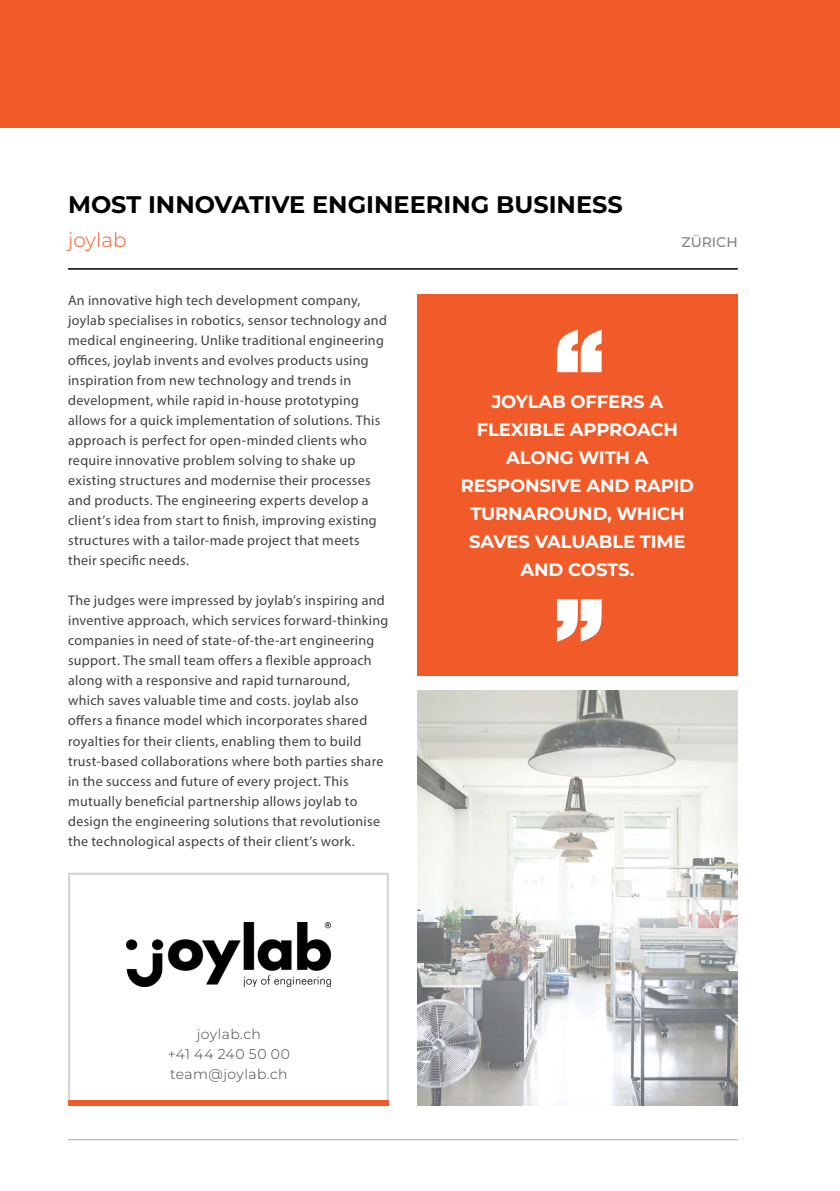
<style>
.page{position:relative;width:840px;height:1191px;background:#fff}
.page>*{position:absolute;margin:0;border:0;box-sizing:border-box;transform-origin:0 0}
.t1{font:700 24px "Montserrat";color:#000}
.t2{font:300 20px "Montserrat";color:#f15a29}
.t3{font:700 18px/28px "Montserrat";letter-spacing:-.01em;color:#fff;text-align:center}
.t4{font:14px/20px "Myriad Pro";letter-spacing:.02em;color:#414042}
.t5{font:300 14px/20px "Montserrat";letter-spacing:.025em;color:#414042;text-align:center}
.t6{font:500 14px "Montserrat";color:#808285}
</style>
<div class="page">
<hr style="left:68px;top:1139px;width:669px;height:1px;background:#a7a9ac">
<div style="left:0;top:0;width:839px;height:128px;background:#f15a29"></div>
<div style="left:417px;top:295px;width:320px;height:381px;background:#f15a29"></div>
<div style="left:68px;top:872px;width:320px;height:234px;border:2px solid #d1d3d4"></div>
<div style="left:68px;top:1100px;width:320px;height:6px;background:#f15a29"></div>
<svg style="left:556px;top:330px;width:45px;height:42px"></svg>
<svg style="left:556px;top:599px;width:45px;height:42px"></svg>
<hr style="left:68px;top:268px;width:669px;height:2px;background:#000">
<img style="left:417px;top:690px;width:320px;height:416px">
<img style="left:126px;top:922px;width:204px;height:64px">
<h1 class="t1" style="left:68px;top:187px;width:556px">MOST INNOVATIVE ENGINEERING BUSINESS</h1>
<h2 class="t2" style="left:68px;top:227px;width:60px">joylab</h2>
<p class="t6" style="left:681px;top:233px;width:58px">ZÜRICH</p>
<p class="t4" style="left:68px;top:290px;width:320px">An innovative high tech development company, joylab specialises in robotics, sensor technology and medical engineering. Unlike traditional engineering offices, joylab invents and evolves products using inspiration from new technology and trends in development, while rapid in-house prototyping allows for a quick implementation of solutions. This approach is perfect for open-minded clients who require innovative problem solving to shake up existing structures and modernise their processes and products. The engineering experts develop a client’s idea from start to finish, improving existing structures with a tailor-made project that meets their specific needs.</p>
<p class="t4" style="left:68px;top:590px;width:321px">The judges were impressed by joylab’s inspiring and inventive approach, which services forward-thinking companies in need of state-of-the-art engineering support. The small team offers a flexible approach along with a responsive and rapid turnaround, which saves valuable time and costs. joylab also offers a finance model which incorporates shared royalties for their clients, enabling them to build trust-based collaborations where both parties share in the success and future of every project. This mutually beneficial partnership allows joylab to design the engineering solutions that revolutionise the technological aspects of their client’s work.</p>
<p class="t5" style="left:168px;top:1023px;width:124px">joylab.ch<br>+41 44 240 50 00 team@joylab.ch</p>
<p class="t3" style="left:460px;top:387px;width:235px">JOYLAB OFFERS A<br>FLEXIBLE APPROACH<br>ALONG WITH A<br>RESPONSIVE AND RAPID<br>TURNAROUND, WHICH<br>SAVES VALUABLE TIME<br>AND COSTS.</p>
</div>
